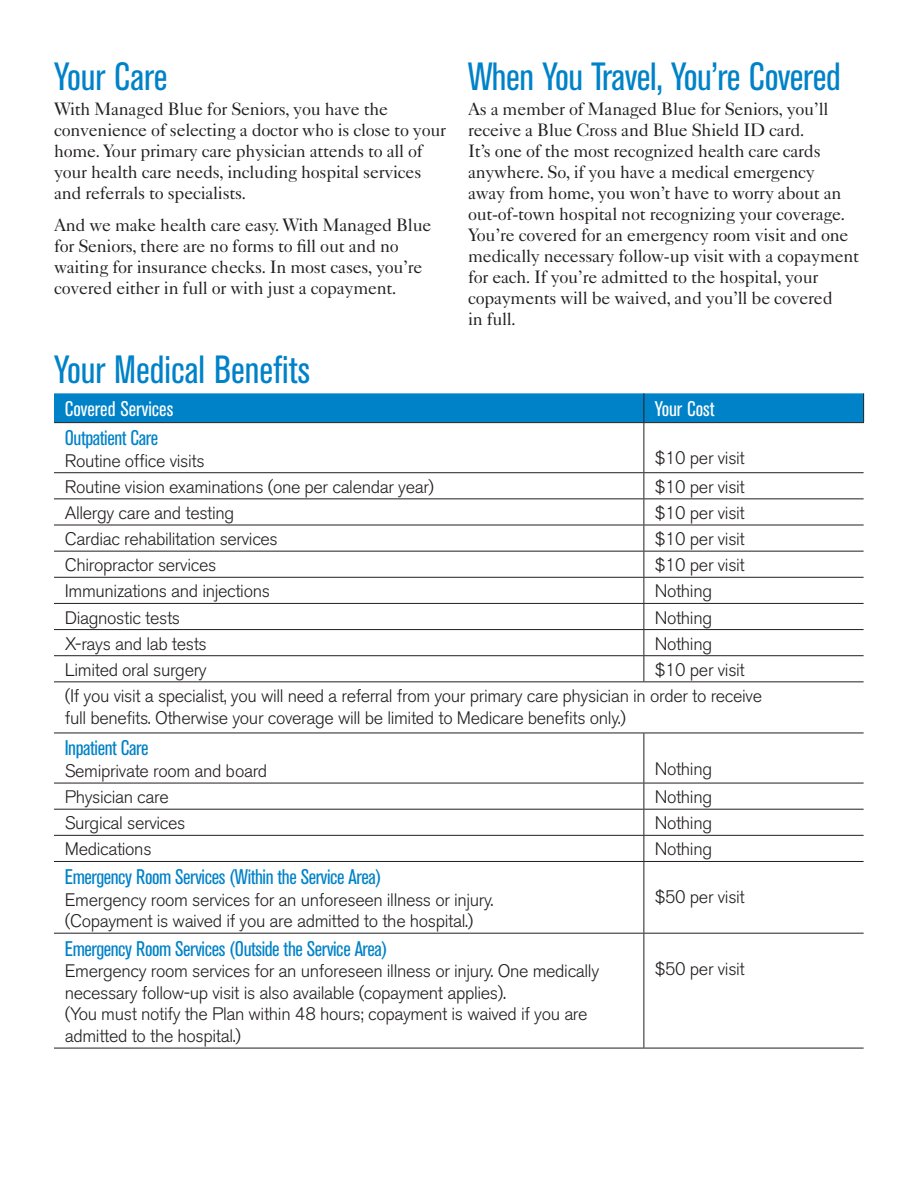
<style>
.page{position:relative;width:918px;height:1188px;background:#fff}
.page>*{position:absolute;margin:0;border:0;box-sizing:border-box;transform-origin:0 0}
.t1{font:condensed 39px "Akzidenz Grotesk BE";letter-spacing:-.01em;color:#0082c8}
.t2{font:condensed 21px "Akzidenz Grotesk BE";letter-spacing:-.02em;color:#0082c8}
.t3{font:condensed 21px "Akzidenz Grotesk BE";color:#fff}
.t4{font:300 18px/21.6px "Akzidenz Grotesk BE";letter-spacing:-.02em;color:#231f20}
.t5{font:18px/21px "Caslon 540 LT Std";letter-spacing:-.015em;color:#231f20}
</style>
<div class="page">
<svg style="left:54px;top:423px;width:810px;height:625px"></svg>
<hr style="left:54px;top:1048px;width:590px;height:1px;background:#231f20">
<hr style="left:643px;top:423px;width:1px;height:49px;background:#231f20">
<svg style="left:643px;top:473px;width:1px;height:208px"></svg>
<hr style="left:643px;top:733px;width:1px;height:50px;background:#231f20">
<svg style="left:643px;top:784px;width:1px;height:77px"></svg>
<hr style="left:643px;top:862px;width:1px;height:71px;background:#231f20">
<hr style="left:643px;top:934px;width:1px;height:114px;background:#231f20">
<hr style="left:644px;top:1048px;width:220px;height:1px;background:#231f20">
<div style="left:54px;top:393px;width:810px;height:29px;background:#0082c8"></div>
<hr style="left:54px;top:422px;width:590px;height:1px;background:#231f20">
<hr style="left:644px;top:422px;width:220px;height:1px;background:#231f20">
<hr style="left:54px;top:681px;width:590px;height:1px;background:#231f20">
<hr style="left:644px;top:681px;width:220px;height:1px;background:#231f20">
<hr style="left:54px;top:733px;width:590px;height:1px;background:#231f20">
<hr style="left:644px;top:733px;width:220px;height:1px;background:#231f20">
<hr style="left:54px;top:472px;width:590px;height:1px;background:#231f20">
<hr style="left:644px;top:472px;width:220px;height:1px;background:#231f20">
<hr style="left:54px;top:498px;width:590px;height:1px;background:#231f20">
<hr style="left:644px;top:498px;width:220px;height:1px;background:#231f20">
<hr style="left:54px;top:525px;width:590px;height:1px;background:#231f20">
<hr style="left:644px;top:525px;width:220px;height:1px;background:#231f20">
<hr style="left:54px;top:551px;width:590px;height:1px;background:#231f20">
<hr style="left:644px;top:551px;width:220px;height:1px;background:#231f20">
<hr style="left:54px;top:577px;width:590px;height:1px;background:#231f20">
<hr style="left:644px;top:577px;width:220px;height:1px;background:#231f20">
<hr style="left:54px;top:603px;width:590px;height:1px;background:#231f20">
<hr style="left:644px;top:603px;width:220px;height:1px;background:#231f20">
<hr style="left:54px;top:629px;width:590px;height:1px;background:#231f20">
<hr style="left:644px;top:629px;width:220px;height:1px;background:#231f20">
<hr style="left:54px;top:655px;width:590px;height:1px;background:#231f20">
<hr style="left:644px;top:655px;width:220px;height:1px;background:#231f20">
<hr style="left:54px;top:783px;width:590px;height:1px;background:#231f20">
<hr style="left:644px;top:783px;width:220px;height:1px;background:#231f20">
<hr style="left:54px;top:809px;width:590px;height:1px;background:#231f20">
<hr style="left:644px;top:809px;width:220px;height:1px;background:#231f20">
<hr style="left:54px;top:835px;width:590px;height:1px;background:#231f20">
<hr style="left:644px;top:835px;width:220px;height:1px;background:#231f20">
<hr style="left:54px;top:861px;width:590px;height:1px;background:#231f20">
<hr style="left:644px;top:861px;width:220px;height:1px;background:#231f20">
<hr style="left:54px;top:933px;width:590px;height:1px;background:#231f20">
<hr style="left:644px;top:933px;width:220px;height:1px;background:#231f20">
<h1 class="t1" style="left:54px;top:55px;width:115px">Your Care</h1>
<p class="t5" style="left:54px;top:98px;width:394px">With Managed Blue for Seniors, you have the convenience of selecting a doctor who is close to your home. Your primary care physician attends to all of your health care needs, including hospital services and referrals to specialists.</p>
<p class="t5" style="left:54px;top:214px;width:379px">And we make health care easy. With Managed Blue for Seniors, there are no forms to fill out and no waiting for insurance checks. In most cases, you’re covered either in full or with just a copayment.</p>
<h1 class="t1" style="left:468px;top:55px;width:374px">When You Travel, You’re Covered</h1>
<p class="t5" style="left:468px;top:98px;width:393px">As a member of Managed Blue for Seniors, you’ll receive a Blue Cross and Blue Shield ID card.<br>It’s one of the most recognized health care cards anywhere. So, if you have a medical emergency<br>away from home, you won’t have to worry about an out-of-town hospital not recognizing your coverage.<br>You’re covered for an emergency room visit and one medically necessary follow-up visit with a copayment for each. If you’re admitted to the hospital, your copayments will be waived, and you’ll be covered<br>in full.</p>
<h1 class="t1" style="left:54px;top:348px;width:257px">Your Medical Benefits</h1>
<p class="t3" style="left:65px;top:397px;width:110px">Covered Services</p>
<p class="t3" style="left:655px;top:397px;width:61px">Your Cost</p>
<p class="t2" style="left:65px;top:426px;width:95px">Outpatient Care</p>
<p class="t4" style="left:65px;top:450px;width:141px">Routine office visits</p>
<p class="t4" style="left:655px;top:448px;width:92px">$10 per visit</p>
<p class="t4" style="left:65px;top:476px;width:371px">Routine vision examinations (one per calendar year)</p>
<p class="t4" style="left:655px;top:476px;width:92px">$10 per visit</p>
<p class="t4" style="left:65px;top:502px;width:171px">Allergy care and testing</p>
<p class="t4" style="left:655px;top:502px;width:92px">$10 per visit</p>
<p class="t4" style="left:65px;top:528px;width:215px">Cardiac rehabilitation services</p>
<p class="t4" style="left:655px;top:528px;width:92px">$10 per visit</p>
<p class="t4" style="left:65px;top:555px;width:153px">Chiropractor services</p>
<p class="t4" style="left:655px;top:555px;width:92px">$10 per visit</p>
<p class="t4" style="left:65px;top:581px;width:207px">Immunizations and injections</p>
<p class="t4" style="left:655px;top:581px;width:59px">Nothing</p>
<p class="t4" style="left:65px;top:607px;width:117px">Diagnostic tests</p>
<p class="t4" style="left:655px;top:607px;width:59px">Nothing</p>
<p class="t4" style="left:65px;top:633px;width:144px">X-rays and lab tests</p>
<p class="t4" style="left:655px;top:633px;width:59px">Nothing</p>
<p class="t4" style="left:65px;top:659px;width:144px">Limited oral surgery</p>
<p class="t4" style="left:65px;top:657px;width:699px;line-height:26.1px;text-indent:590px">$10 per visit (If you visit a specialist, you will need a referral from your primary care physician in order to receive</p>
<p class="t4" style="left:65px;top:707px;width:563px">full benefits. Otherwise your coverage will be limited to Medicare benefits only.)</p>
<p class="t2" style="left:65px;top:737px;width:85px">Inpatient Care</p>
<p class="t4" style="left:65px;top:760px;width:204px">Semiprivate room and board</p>
<p class="t4" style="left:655px;top:758px;width:59px">Nothing</p>
<p class="t4" style="left:65px;top:787px;width:106px">Physician care</p>
<p class="t4" style="left:655px;top:787px;width:59px">Nothing</p>
<p class="t4" style="left:65px;top:813px;width:122px">Surgical services</p>
<p class="t4" style="left:655px;top:813px;width:59px">Nothing</p>
<p class="t4" style="left:65px;top:839px;width:88px">Medications</p>
<p class="t4" style="left:655px;top:839px;width:59px">Nothing</p>
<p class="t2" style="left:65px;top:865px;width:318px">Emergency Room Services (Within the Service Area)</p>
<p class="t4" style="left:65px;top:889px;width:430px">Emergency room services for an unforeseen illness or injury. (Copayment is waived if you are admitted to the hospital.)</p>
<p class="t4" style="left:655px;top:887px;width:92px">$50 per visit</p>
<p class="t2" style="left:65px;top:937px;width:324px">Emergency Room Services (Outside the Service Area)</p>
<p class="t4" style="left:65px;top:961px;width:536px">Emergency room services for an unforeseen illness or injury. One medically necessary follow-up visit is also available (copayment applies).<br>(You must notify the Plan within 48 hours; copayment is waived if you are admitted to the hospital.)</p>
<p class="t4" style="left:655px;top:958px;width:92px">$50 per visit</p>
</div>
